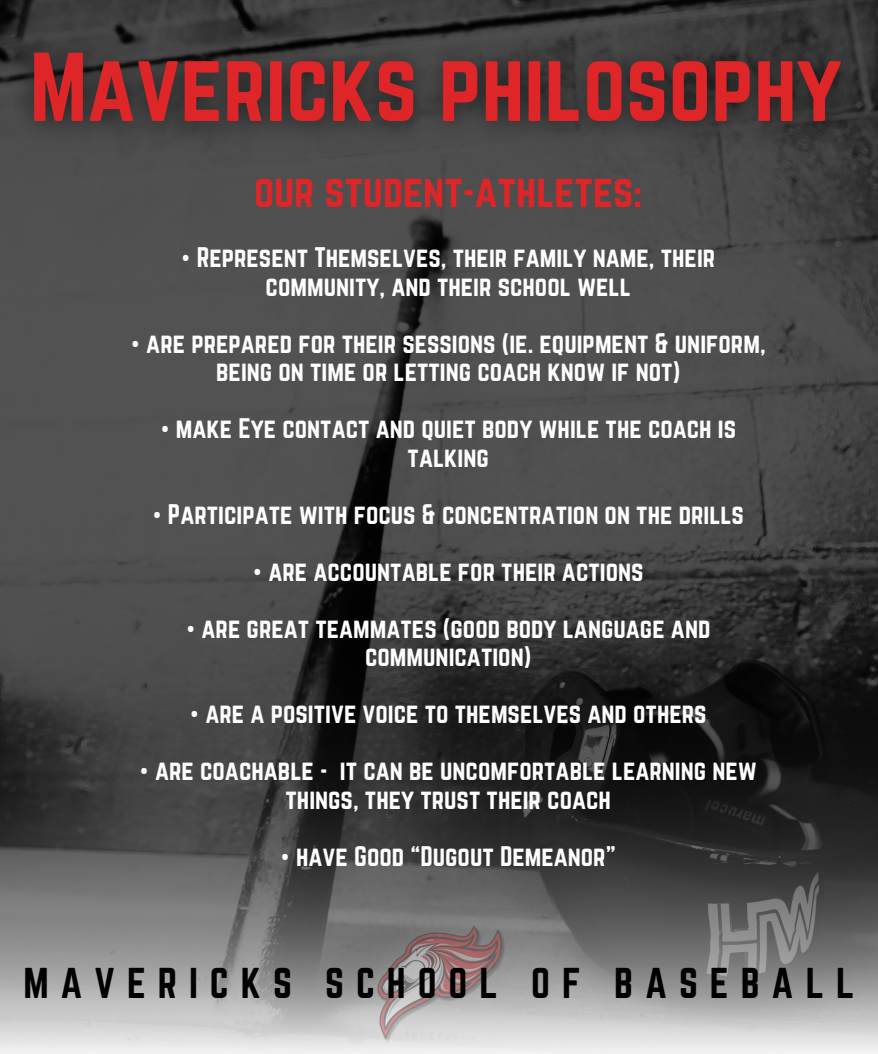
<style>
.page{position:relative;width:878px;height:1054px;background:#fff}
.page>*{position:absolute;margin:0;border:0;box-sizing:border-box;transform-origin:0 0}
.t1{font:85.5px "Norwester";color:#de2528}
.t2{font:40.2px "Norwester";color:#de2528}
.t3{font:37.7px "Norwester";letter-spacing:.315em;color:#000}
.t4{font:24.8px/28.5px "Norwester";color:#fefefe;text-align:center}
.s1{font-family:"Noto Sans"}
</style>
<div class="page">
<img style="left:0;top:0;width:878px;height:649px">
<img style="left:0;top:649px;width:878px;height:405px">
<img style="left:374px;top:924px;width:136px;height:122px">
<img style="left:0;top:18px;width:878px;height:144px">
<h1 class="t1" style="left:30px;top:35px;width:813px">Mavericks philosophy</h1>
<h2 class="t2" style="left:254px;top:167px;width:390px">our student-athletes:</h2>
<p class="t4" style="left:181px;top:243px;width:535px"><span class="s1">•</span> Represent Themselves, their family name, their community, and their school well</p>
<p class="t4" style="left:131px;top:328px;width:636px"><span class="s1">•</span> are prepared for their sessions (ie. equipment &amp; uniform, being on time or letting coach know if not)</p>
<p class="t4" style="left:160px;top:414px;width:577px"><span class="s1">•</span> make Eye contact and quiet body while the coach is talking</p>
<p class="t4" style="left:152px;top:499px;width:593px"><span class="s1">•</span> Participate with focus &amp; concentration on the drills</p>
<p class="t4" style="left:253px;top:556px;width:392px"><span class="s1">•</span> are accountable for their actions</p>
<p class="t4" style="left:186px;top:613px;width:526px"><span class="s1">•</span> are great teammates (good body language and communication)</p>
<p class="t4" style="left:190px;top:699px;width:518px"><span class="s1">•</span> are a positive voice to themselves and others</p>
<p class="t4" style="left:140px;top:756px;width:618px"><span class="s1">•</span> are coachable - it can be uncomfortable learning new things, they trust their coach</p>
<p class="t4" style="left:280px;top:841px;width:337px"><span class="s1">•</span> have Good “Dugout Demeanor”</p>
<h3 class="t3" style="left:23px;top:960px;width:832px">MAVERICKS SCHOOL OF BASEBALL</h3>
</div>
